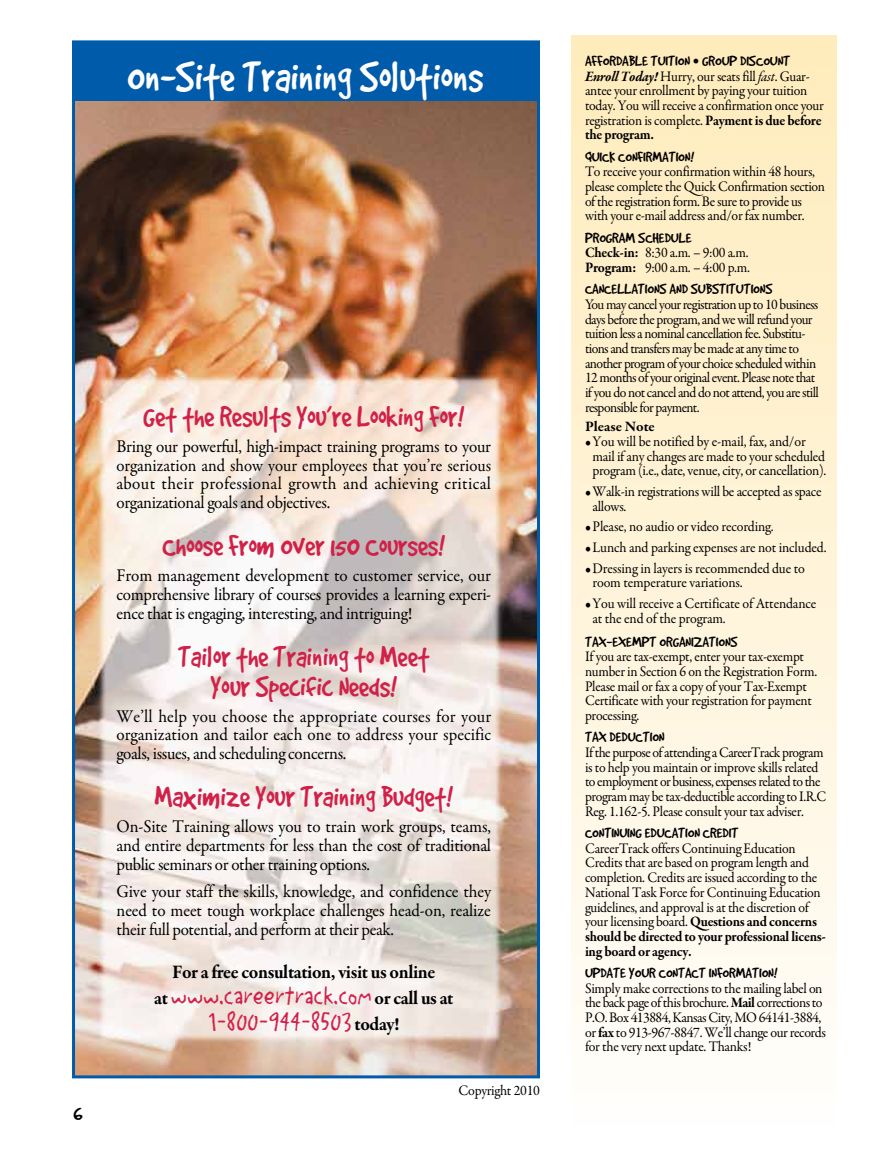
<style>
.page{position:relative;width:891px;height:1175px;background:#fff}
.page>*{position:absolute;margin:0;border:0;box-sizing:border-box;transform-origin:0 0}
.t1{font:48px "Good Dog Plain";color:#fff;scale:.9 1}
.t2{font:33px/30px "Good Dog Plain";color:#d12149;text-align:center;scale:.9 1}
.t3{font:30px/25.5px "Litterbox ICG";letter-spacing:-.02em;color:#d12149;text-align:center;scale:.9 1}
.t4{font:24px "Good Dog Plain";color:#000}
.t5{font:700 19.5px "Garamond Premr Pro";letter-spacing:-.02em;color:#000;scale:.95 1}
.t6{font:18px/18.8px "Garamond Premr Pro";letter-spacing:-.02em;color:#000;text-align:justify;scale:.95 1}
.t7{font:16.2px "Good Dog Plain";color:#000}
.t8{font:14.7px/14.7px "Garamond Premr Pro";letter-spacing:-.02em;color:#000;scale:.94 1}
.t9{font:14.7px/14.7px "Garamond Premr Pro";letter-spacing:-.02em;color:#000;scale:.95 1}
.t10{font:14.7px/14.7px "Garamond Premr Pro";letter-spacing:-.04em;color:#000;scale:.94 1}
.t11{font:700 14.7px "Garamond Premr Pro";color:#000}
.s1{font-family:"Garamond Premr Pro";font-weight:700;font-size:19.5px;color:#000}
.s2{font-family:"Garamond Premr Pro";font-size:15px}
.s3{font-weight:700;font-style:italic}
.s4{font-style:italic}
.s5{font-weight:700}
</style>
<div class="page">
<div style="left:572px;top:36px;width:265px;height:1093px;background:linear-gradient(to bottom,#ffecbb,#fffdfa)"></div>
<img style="left:76px;top:100px;width:460px;height:974px">
<div style="left:72px;top:40px;width:468px;height:1038px;border:3px solid #005baa"></div>
<div style="left:72px;top:41px;width:466px;height:59px;background:#005baa"></div>
<h1 class="t1" style="left:127px;top:51px;width:397px">On-Site Training Solutions</h1>
<h3 class="t4" style="left:74px;top:1099px;width:11px">6</h3>
<h2 class="t2" style="left:143px;top:401px;width:358px">Get the Results You’re Looking For!</h2>
<p class="t6" style="left:117px;top:437px;width:396px">Bring our powerful, high-impact training programs to your organization and show your employees that you’re serious about their professional growth and achieving critical organizational goals and objectives.</p>
<h2 class="t2" style="left:163px;top:530px;width:315px">Choose From Over 150 Courses!</h2>
<p class="t6" style="left:117px;top:566px;width:396px">From management development to customer service, our comprehensive library of courses provides a learning experi&shy;ence that is engaging, interesting, and intriguing!</p>
<h2 class="t2" style="left:178px;top:641px;width:281px">Tailor the Training to Meet<br>Your Specific Needs!</h2>
<p class="t6" style="left:117px;top:707px;width:396px">We’ll help you choose the appropriate courses for your organization and tailor each one to address your specific goals, issues, and scheduling concerns.</p>
<h2 class="t2" style="left:154px;top:781px;width:333px">Maximize Your Training Budget!</h2>
<p class="t6" style="left:117px;top:817px;width:396px">On-Site Training allows you to train work groups, teams, and entire departments for less than the cost of traditional public seminars or other training options.</p>
<p class="t6" style="left:117px;top:882px;width:396px">Give your staff the skills, knowledge, and confidence they need to meet tough workplace challenges head-on, realize their full potential, and perform at their peak.</p>
<h3 class="t5" style="left:172px;top:960px;width:279px">For a free consultation, visit us online</h3>
<h3 class="t3" style="left:154px;top:981px;width:334px"><span class="s1">at</span> www.careertrack.com <span class="s1">or call us at<br></span>1-800-944-8503 <span class="s1">today!</span></h3>
<p class="t9" style="left:459px;top:1083px;width:87px">Copyright 2010</p>
<p class="t7" style="left:585px;top:52px;width:14px">Affordable</p>
<p class="t7" style="left:651px;top:52px;width:7px">tuitio</p>
<p class="t7" style="left:684px;top:52px;width:26px">n <span class="s2">•</span>group</p>
<p class="t7" style="left:740px;top:52px;width:8px">discou</p>
<p class="t7" style="left:778px;top:52px;width:13px">nt</p>
<p class="t8" style="left:585px;top:69px;width:256px"><span class="s3">Enroll Today!</span> Hurry, our seats fill <span class="s4">fast</span>. Guar&shy;antee your enrollment by paying your tuition today. You will receive a confirmation once your registration is complete. <span class="s5">Payment is due before the program.</span></p>
<p class="t7" style="left:585px;top:148px;width:60px">Quick confirmatio</p>
<p class="t7" style="left:685px;top:148px;width:11px">n!</p>
<p class="t8" style="left:585px;top:165px;width:257px">To receive your confirmation within 48 hours, please complete the Quick Confirmation section of the registration form. Be sure to provide us with your e-mail address and/or fax number.</p>
<p class="t7" style="left:585px;top:229px;width:16px">Program</p>
<p class="t7" style="left:638px;top:229px;width:29px">Schedule</p>
<p class="t8" style="left:585px;top:246px;width:177px"><span class="s5">Check-in:</span> 8:30 a.m. – 9:00 a.m.<br><span class="s5">Program:</span> 9:00 a.m. – 4:00 p.m.</p>
<p class="t7" style="left:585px;top:281px;width:27px">Cancellatio</p>
<p class="t7" style="left:654px;top:281px;width:52px">ns and Substitutio</p>
<p class="t7" style="left:760px;top:281px;width:13px">ns</p>
<p class="t10" style="left:585px;top:297px;width:250px">You may cancel your registration up to 10 business days before the program, and we will refund your tuition less a nominal cancellation fee. Substitu&shy;tions and transfers may be made at any time to another program of your choice scheduled within 12 months of your original event. Please note that if you do not cancel and do not attend, you are still responsible for payment.</p>
<p class="t11" style="left:585px;top:417px;width:71px">Please Note</p>
<p class="t9" style="left:593px;top:434px;width:248px;text-indent:-7px">•You will be notified by e-mail, fax, and/or mail if any changes are made to your scheduled program (i.e., date, venue, city, or cancellation).</p>
<p class="t9" style="left:593px;top:484px;width:243px;text-indent:-7px">•Walk-in registrations will be accepted as space allows.</p>
<p class="t9" style="left:585px;top:519px;width:200px">•Please, no audio or video recording.</p>
<p class="t9" style="left:585px;top:540px;width:256px">•Lunch and parking expenses are not included.</p>
<p class="t9" style="left:593px;top:561px;width:225px;text-indent:-7px">•Dressing in layers is recommended due to room temperature variations.</p>
<p class="t9" style="left:593px;top:596px;width:237px;text-indent:-7px">•You will receive a Certificate of Attendance at the end of the program.</p>
<p class="t7" style="left:585px;top:633px;width:50px">Tax-Exempt</p>
<p class="t7" style="left:660px;top:633px;width:78px">Orga nizations</p>
<p class="t8" style="left:585px;top:649px;width:249px">If you are tax-exempt, enter your tax-exempt number in Section 6 on the Registration Form.<br>Please mail or fax a copy of your Tax-Exempt Certificate with your registration for payment processing.</p>
<p class="t7" style="left:585px;top:728px;width:38px">Tax Deductio</p>
<p class="t7" style="left:659px;top:728px;width:7px">n</p>
<p class="t8" style="left:585px;top:745px;width:258px">If the purpose of attending a CareerTrack program is to help you maintain or improve skills related to employment or business, expenses related to the program may be tax-deductible according to I.R.C Reg. 1.162-5. Please consult your tax adviser.</p>
<p class="t7" style="left:585px;top:824px;width:73px">Continuing Educatio</p>
<p class="t7" style="left:694px;top:824px;width:23px">n Credit</p>
<p class="t8" style="left:585px;top:841px;width:258px">CareerTrack offers Continuing Education Credits that are based on program length and completion. Credits are issued according to the National Task Force for Continuing Education guidelines, and approval is at the discretion of your licensing board. <span class="s5">Questions and concerns should be directed to your professional licens&shy;ing board or agency.</span></p>
<p class="t7" style="left:585px;top:964px;width:16px">Update</p>
<p class="t7" style="left:629px;top:964px;width:58px">Your Contact</p>
<p class="t7" style="left:709px;top:964px;width:16px">Informatio</p>
<p class="t7" style="left:768px;top:964px;width:11px">n!</p>
<p class="t9" style="left:585px;top:981px;width:255px">Simply make corrections to the mailing label on the back page of this brochure. <span class="s5">Mail</span> corrections to P.O. Box 413884, Kansas City, MO 64141-3884, or <span class="s5">fax</span> to 913-967-8847. We’ll change our records for the very next update. Thanks!</p>
</div>
